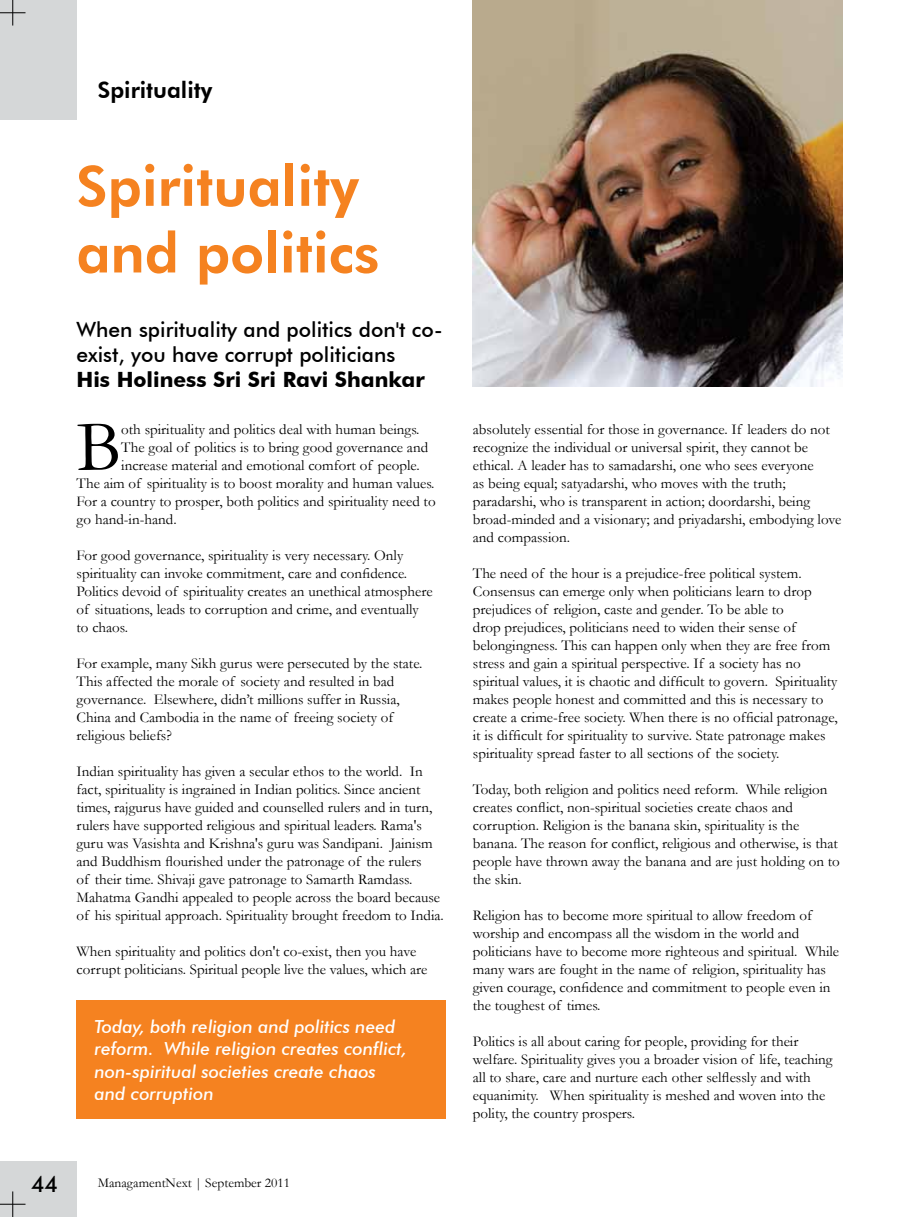
<style>
.page{position:relative;width:906px;height:1217px;background:#fff}
.page>*{position:absolute;margin:0;border:0;box-sizing:border-box;transform-origin:0 0}
.t1{font:72.75px "Garamond";color:#000}
.t2{font:800 55.5px/66.6px "Futura BT";color:#f58220}
.t3{font:800 22.5px "Futura BT";color:#000}
.t4{font:500 22.5px "Futura BT";color:#000}
.t5{font:500 21px/25.2px "Futura BT";color:#000}
.t6{font:700 21px "Futura BT";color:#000}
.t7{font:italic 500 18px/22.5px "Futura BT";color:#fff}
.t8{font:15px/18px "Garamond";color:#000}
.t9{font:13.5px "Garamond";color:#000}
</style>
<div class="page">
<div style="left:77px;top:1000px;width:369px;height:118px;background:#f58220"></div>
<img style="left:473px;top:0;width:369px;height:387px">
<div style="left:0;top:1161px;width:77px;height:55px;background:#d5d7d8"></div>
<div style="left:0;top:0;width:77px;height:119px;background:#d5d7d8"></div>
<svg style="left:0;top:0;width:26px;height:26px"></svg>
<svg style="left:0;top:1191px;width:26px;height:25px"></svg>
<h3 class="t3" style="left:98px;top:76px;width:116px">Spirituality</h3>
<h2 class="t2" style="left:77px;top:152px;width:304px">Spirituality and politics</h2>
<h3 class="t5" style="left:77px;top:316px;width:368px">When spirituality and politics don't co&shy;exist, you have corrupt politicians</h3>
<h3 class="t6" style="left:77px;top:366px;width:350px">His Holiness Sri Sri Ravi Shankar</h3>
<h1 class="t1" style="left:77px;top:398px;width:46px">B</h1>
<p class="t8" style="left:121px;top:419px;width:300px">oth spirituality and politics deal with human beings.</p>
<p class="t8" style="left:121px;top:437px;width:308px">The goal of politics is to bring good governance and</p>
<p class="t8" style="left:121px;top:455px;width:300px">increase material and emotional comfort of people.</p>
<p class="t8" style="left:77px;top:473px;width:359px">The aim of spirituality is to boost morality and human values.</p>
<p class="t8" style="left:77px;top:491px;width:360px">For a country to prosper, both politics and spirituality need to</p>
<p class="t8" style="left:77px;top:509px;width:102px">go hand-in-hand.</p>
<p class="t8" style="left:77px;top:545px;width:357px">For good governance, spirituality is very necessary. Only spirituality can invoke commitment, care and confidence.<br>Politics devoid of spirituality creates an unethical atmosphere of situations, leads to corruption and crime, and eventually to chaos.</p>
<p class="t8" style="left:77px;top:653px;width:347px">For example, many Sikh gurus were persecuted by the state.<br>This affected the morale of society and resulted in bad governance. Elsewhere, didn’t millions suffer in Russia, China and Cambodia in the name of freeing society of religious beliefs?</p>
<p class="t8" style="left:77px;top:761px;width:369px">Indian spirituality has given a secular ethos to the world. In fact, spirituality is ingrained in Indian politics. Since ancient times, rajgurus have guided and counselled rulers and in turn, rulers have supported religious and spiritual leaders. Rama's guru was Vasishta and Krishna's guru was Sandipani. Jainism and Buddhism flourished under the patronage of the rulers<br>of their time. Shivaji gave patronage to Samarth Ramdass.<br>Mahatma Gandhi appealed to people across the board because of his spiritual approach. Spirituality brought freedom to India.</p>
<p class="t8" style="left:77px;top:941px;width:352px">When spirituality and politics don't co-exist, then you have corrupt politicians. Spiritual people live the values, which are</p>
<p class="t7" style="left:95px;top:1014px;width:314px">Today, both religion and politics need reform. While religion creates conflict, non-spiritual societies create chaos and corruption</p>
<h3 class="t4" style="left:31px;top:1169px;width:29px">44</h3>
<p class="t9" style="left:98px;top:1173px;width:194px">ManagamentNext | September 2011</p>
<p class="t8" style="left:473px;top:419px;width:370px">absolutely essential for those in governance. If leaders do not recognize the individual or universal spirit, they cannot be ethical. A leader has to samadarshi, one who sees everyone<br>as being equal; satyadarshi, who moves with the truth; paradarshi, who is transparent in action; doordarshi, being broad-minded and a visionary; and priyadarshi, embodying love and compassion.</p>
<p class="t8" style="left:473px;top:563px;width:366px">The need of the hour is a prejudice-free political system.<br>Consensus can emerge only when politicians learn to drop prejudices of religion, caste and gender. To be able to<br>drop prejudices, politicians need to widen their sense of belongingness. This can happen only when they are free from stress and gain a spiritual perspective. If a society has no spiritual values, it is chaotic and difficult to govern. Spirituality makes people honest and committed and this is necessary to create a crime-free society. When there is no official patronage, it is difficult for spirituality to survive. State patronage makes spirituality spread faster to all sections of the society.</p>
<p class="t8" style="left:473px;top:779px;width:368px">Today, both religion and politics need reform. While religion creates conflict, non-spiritual societies create chaos and corruption. Religion is the banana skin, spirituality is the banana. The reason for conflict, religious and otherwise, is that people have thrown away the banana and are just holding on to the skin.</p>
<p class="t8" style="left:473px;top:905px;width:368px">Religion has to become more spiritual to allow freedom of worship and encompass all the wisdom in the world and politicians have to become more righteous and spiritual. While many wars are fought in the name of religion, spirituality has given courage, confidence and commitment to people even in the toughest of times.</p>
<p class="t8" style="left:473px;top:1031px;width:361px">Politics is all about caring for people, providing for their welfare. Spirituality gives you a broader vision of life, teaching all to share, care and nurture each other selflessly and with equanimity. When spirituality is meshed and woven into the polity, the country prospers.</p>
</div>
